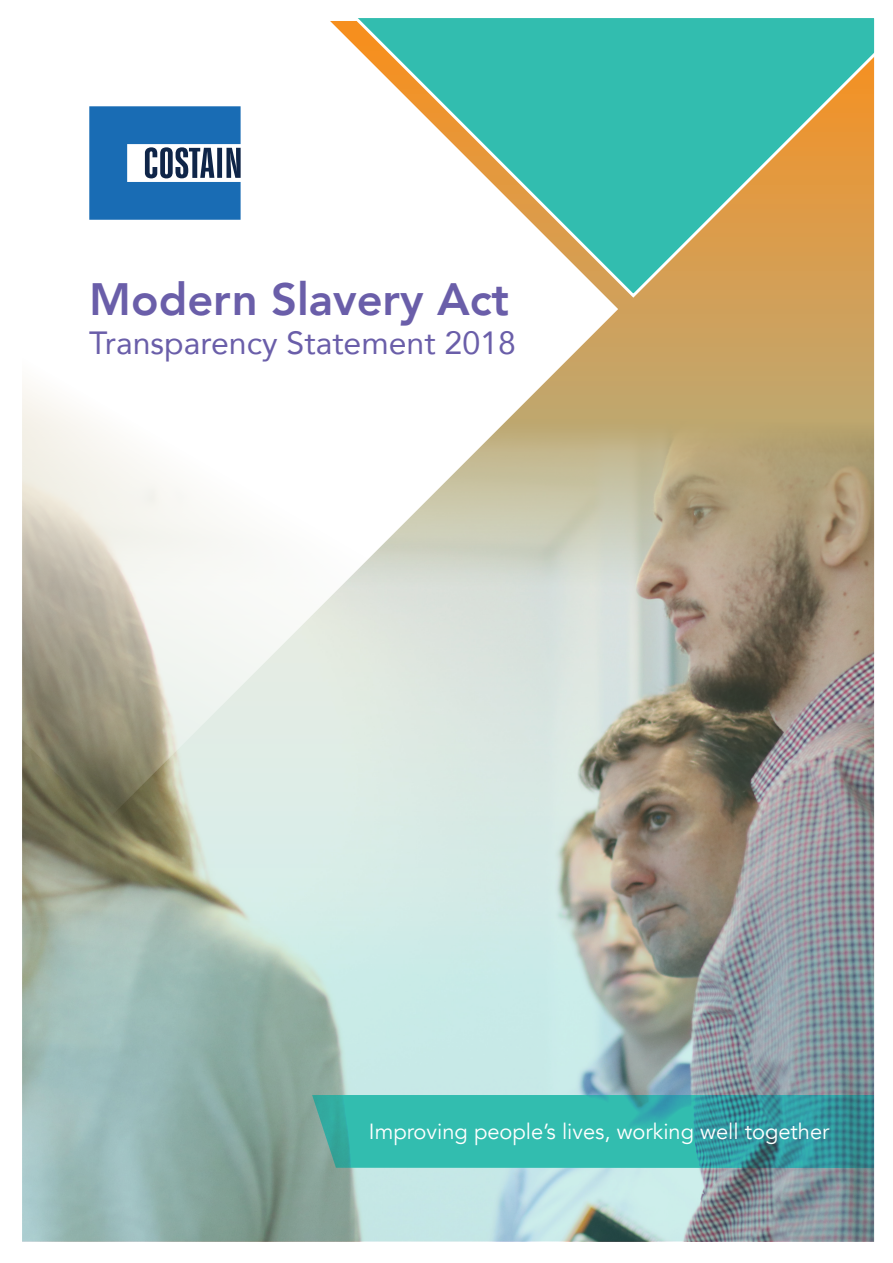
<style>
.page{position:relative;width:893px;height:1263px;background:#fff}
.page>*{position:absolute;margin:0;border:0;box-sizing:border-box;transform-origin:0 0}
.Body_Text_-_No_Drop{font:800 45.3px "Avenir";color:#6a5ea9}
.Body_Text_-_No_Drop-2{font:32.1px "Avenir";color:#6a5ea9}
.Body_Text_-_No_Drop-3{font:21.9px "Avenir";color:#fff}
</style>
<div class="page">
<img style="left:22px;top:18px;width:853px;height:1224px">
<p class="Body_Text_-_No_Drop" style="left:89px;top:264px;width:421px">Modern Slavery Act</p>
<p class="Body_Text_-_No_Drop-2" style="left:89px;top:317px;width:428px">Transparency Statement 2018</p>
<p class="Body_Text_-_No_Drop-3" style="left:369px;top:1119px;width:462px">Improving people’s lives, working well together</p>
</div>
